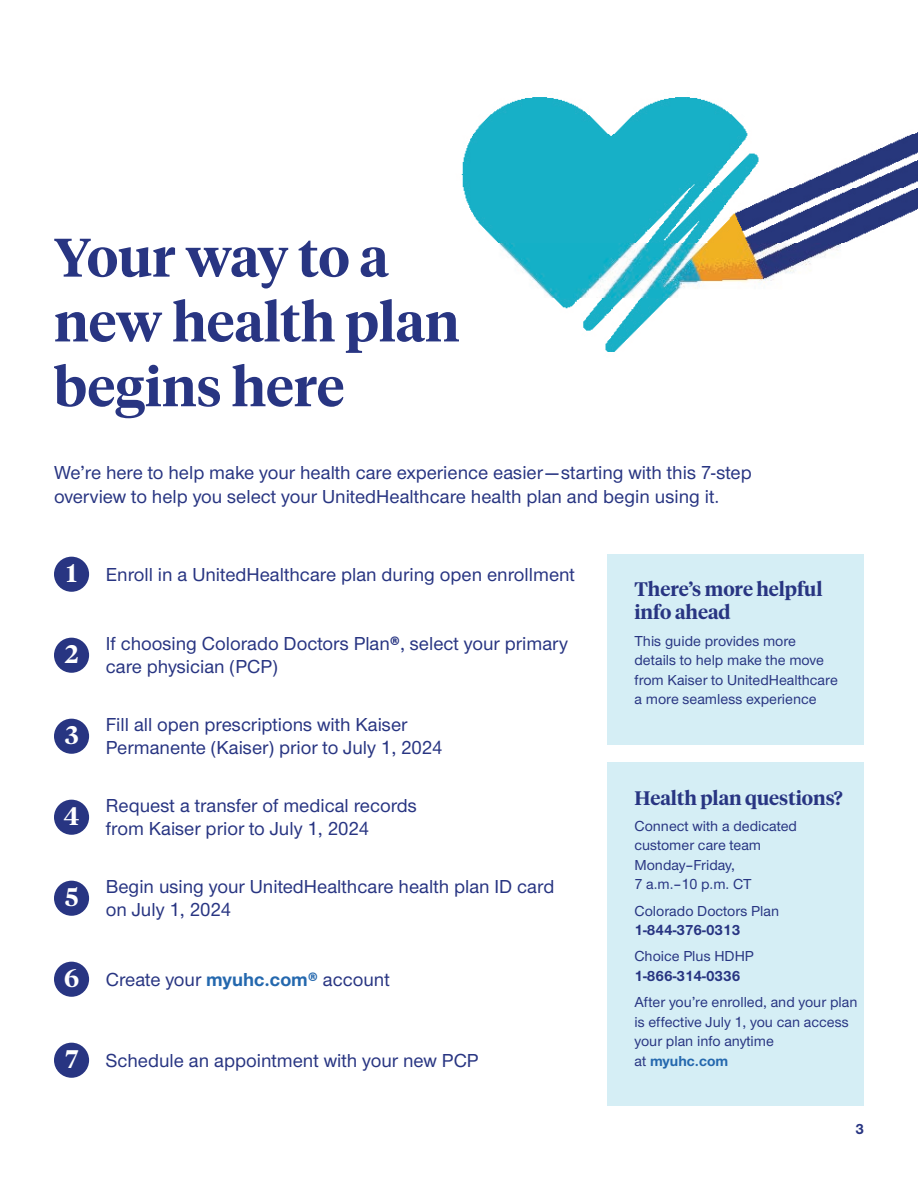
<style>
.page{position:relative;width:918px;height:1188px;background:#fff}
.page>*{position:absolute;margin:0;border:0;box-sizing:border-box;transform-origin:0 0}
.t1{font:600 54px/64.8px "UHC Serif Headline";color:#283582}
.t2{font:600 25.35px "UHC Serif Headline";color:#fff}
.t3{font:500 19.5px/23.4px "UHC Sans";color:#283582}
.t4{font:600 19.5px/23.4px "UHC Serif Headline";color:#283582}
.t5{font:500 15px/19.5px "UHC Sans";color:#283582}
.t6{font:700 15px "UHC Sans";color:#283582}
.s1{font-family:"UHC Serif Headline";font-weight:600;font-size:25.35px;color:#fff}
.s2{font-weight:700}
.s3{font-weight:700;color:#2468ae}
</style>
<div class="page">
<div style="left:608px;top:554px;width:256px;height:191px;background:#d5eef5"></div>
<div style="left:608px;top:762px;width:256px;height:344px;background:#d5eef5"></div>
<div style="left:54px;top:557px;width:35px;height:35px;background:#283582;border-radius:50%"></div>
<img style="left:461px;top:97px;width:457px;height:255px">
<div style="left:54px;top:638px;width:35px;height:35px;background:#283582;border-radius:50%"></div>
<div style="left:54px;top:719px;width:35px;height:35px;background:#283582;border-radius:50%"></div>
<div style="left:54px;top:800px;width:35px;height:35px;background:#283582;border-radius:50%"></div>
<div style="left:54px;top:881px;width:35px;height:35px;background:#283582;border-radius:50%"></div>
<div style="left:54px;top:962px;width:35px;height:35px;background:#283582;border-radius:50%"></div>
<div style="left:54px;top:1043px;width:35px;height:35px;background:#283582;border-radius:50%"></div>
<h2 class="t1" style="left:54px;top:223px;width:407px">Your way to a new health plan begins here</h2>
<p class="t3" style="left:54px;top:459px;width:699px;line-height:24px">We’re here to help make your health care experience easier — starting with this 7-step overview to help you select your UnitedHealthcare health plan and begin using it.</p>
<p class="t3" style="left:67px;top:562px;width:510px"><span class="s1">1</span> Enroll in a UnitedHealthcare plan during open enrollment</p>
<p class="t2" style="left:65px;top:637px;width:15px">2</p>
<p class="t3" style="left:106px;top:631px;width:464px">If choosing Colorado Doctors Plan<span class="s2">®</span>, select your primary care physician (PCP)</p>
<p class="t2" style="left:65px;top:718px;width:15px">3</p>
<p class="t3" style="left:106px;top:712px;width:338px">Fill all open prescriptions with Kaiser<br>Permanente (Kaiser) prior to July 1, 2024</p>
<p class="t2" style="left:64px;top:799px;width:17px">4</p>
<p class="t3" style="left:106px;top:793px;width:313px">Request a transfer of medical records from Kaiser prior to July 1, 2024</p>
<p class="t2" style="left:65px;top:880px;width:15px">5</p>
<p class="t3" style="left:106px;top:874px;width:450px">Begin using your UnitedHealthcare health plan ID card on July 1, 2024</p>
<p class="t3" style="left:64px;top:967px;width:327px"><span class="s1">6</span> Create your <span class="s3">myuhc.com®</span> account</p>
<p class="t3" style="left:65px;top:1048px;width:415px"><span class="s1">7</span> Schedule an appointment with your new PCP</p>
<h3 class="t4" style="left:635px;top:577px;width:189px">There’s more helpful info ahead</h3>
<p class="t5" style="left:634px;top:630px;width:205px">This guide provides more details to help make the move from Kaiser to UnitedHealthcare a more seamless experience</p>
<h3 class="t4" style="left:634px;top:785px;width:210px">Health plan questions?</h3>
<p class="t5" style="left:634px;top:816px;width:164px">Connect with a dedicated customer care team<br>Monday–Friday,<br>7 a.m.–10 p.m. CT</p>
<p class="t5" style="left:634px;top:900px;width:146px">Colorado Doctors Plan<br><span class="s2">1-844-376-0313</span></p>
<p class="t5" style="left:634px;top:946px;width:121px">Choice Plus HDHP<br><span class="s2">1-866-314-0336</span></p>
<p class="t5" style="left:634px;top:992px;width:224px">After you’re enrolled, and your plan is effective July 1, you can access your plan info anytime<br>at <span class="s3">myuhc.com</span></p>
<p class="t6" style="left:855px;top:1119px;width:10px">3</p>
</div>
